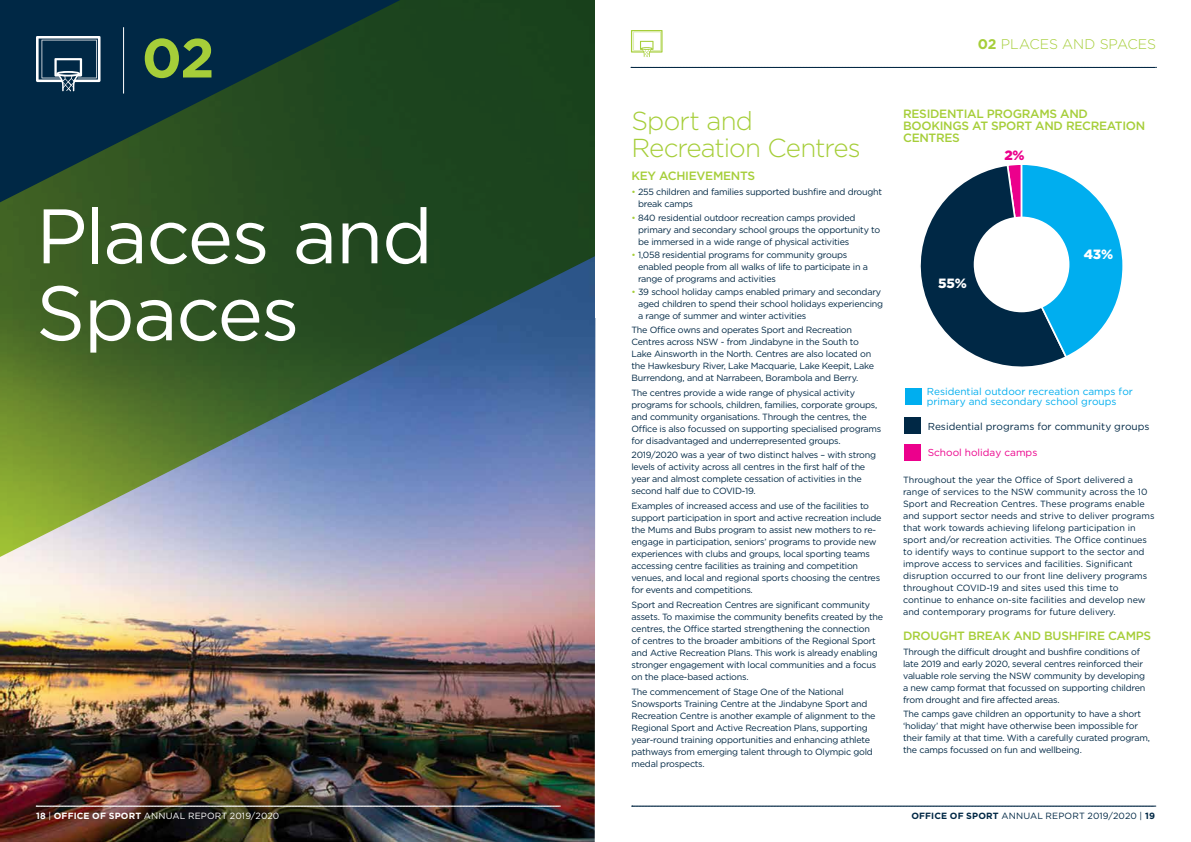
<style>
.page{position:relative;width:1191px;height:842px;background:#fff}
.page>*{position:absolute;margin:0;border:0;box-sizing:border-box;transform-origin:0 0}
.t1{font:77px/77px "Gotham HTF";letter-spacing:-.025em;color:#fff}
.t2{font:700 55px "Gotham HTF";color:#a6ce39}
.t3{font:300 26px/27px "Gotham HTF";letter-spacing:-.03em;color:#a6ce39}
.t4{font:300 14px "Gotham HTF";letter-spacing:-.005em;color:#a6ce39}
.t5{font:900 13.4px "Gotham HTF";color:#fff}
.t6{font:900 13.4px "Gotham HTF";color:#ec008c}
.t7{font:500 12px/12px "Gotham HTF";letter-spacing:-.025em;color:#a6ce39}
.t8{font:10.1px/10.2px "Gotham HTF";color:#00aeef}
.t9{font:10.1px "Gotham HTF";color:#002845}
.t10{font:10.1px "Gotham HTF";color:#ec008c}
.t11{font:9px/12px "Gotham HTF";letter-spacing:-.025em;color:#002845}
.t12{font:9px/12px "Gotham HTF";color:#002845}
.t13{font:9px "Gotham HTF";letter-spacing:.01em;color:#fff}
.t14{font:9px "Gotham HTF";letter-spacing:.01em;color:#002845}
.s1{font-weight:700}
.s2{color:#a6ce39}
</style>
<div class="page">
<svg style="left:631px;top:806px;width:524px;height:1px"></svg>
<img style="left:0;top:669px;width:595px;height:173px">
<img style="left:0;top:0;width:596px;height:669px">
<div style="left:595px;top:0;width:291px;height:317px;background:#fff"></div>
<svg style="left:0;top:0;width:400px;height:202px;background:#153c30"></svg>
<svg style="left:35px;top:36px;width:526px;height:55px;background:#183f36"></svg>
<hr style="left:123px;top:27px;width:1px;height:67px;background:#fff">
<svg style="left:631px;top:30px;width:31px;height:27px"></svg>
<svg style="left:631px;top:67px;width:525px;height:1px"></svg>
<div style="left:905px;top:388px;width:16px;height:17px;background:#00aeef"></div>
<div style="left:904px;top:417px;width:17px;height:17px;background:#002845"></div>
<div style="left:904px;top:444px;width:17px;height:17px;background:#ec008c"></div>
<svg style="left:920px;top:165px;width:203px;height:202px"></svg>
<div style="left:973px;top:217px;width:96px;height:95px;background:#fff;border-radius:50%"></div>
<svg style="left:36px;top:806px;width:524px;height:1px"></svg>
<h2 class="t2" style="left:142px;top:26px;width:74px">02</h2>
<h1 class="t1" style="left:36px;top:196px;width:398px">Places and<br>Spaces</h1>
<h3 class="t4" style="left:977px;top:36px;width:180px"><span class="s1">02</span> PLACES AND SPACES</h3>
<h3 class="t3" style="left:631px;top:107px;width:231px">Sport and<br>Recreation Centres</h3>
<h3 class="t7" style="left:631px;top:170px;width:125px">KEY ACHIEVEMENTS</h3>
<p class="t11" style="left:638px;top:186px;width:246px;text-indent:-7px"><span class="s2">•</span> 255 children and families supported bushfire and drought break camps</p>
<p class="t11" style="left:638px;top:211px;width:244px;text-indent:-7px"><span class="s2">•</span> 840 residential outdoor recreation camps provided primary and secondary school groups the opportunity to be immersed in a wide range of physical activities</p>
<p class="t11" style="left:638px;top:249px;width:231px;text-indent:-7px"><span class="s2">•</span> 1,058 residential programs for community groups enabled people from all walks of life to participate in a range of programs and activities</p>
<p class="t11" style="left:638px;top:286px;width:246px;text-indent:-7px"><span class="s2">•</span> 39 school holiday camps enabled primary and secondary aged children to spend their school holidays experiencing a range of summer and winter activities</p>
<p class="t11" style="left:631px;top:323px;width:244px">The Office owns and operates Sport and Recreation Centres across NSW - from Jindabyne in the South to Lake Ainsworth in the North. Centres are also located on the Hawkesbury River, Lake Macquarie, Lake Keepit, Lake Burrendong, and at Narrabeen, Borambola and Berry.</p>
<p class="t11" style="left:631px;top:386px;width:251px">The centres provide a wide range of physical activity programs for schools, children, families, corporate groups, and community organisations. Through the centres, the Office is also focussed on supporting specialised programs for disadvantaged and underrepresented groups.</p>
<p class="t11" style="left:631px;top:449px;width:246px">2019/2020 was a year of two distinct halves – with strong levels of activity across all centres in the first half of the year and almost complete cessation of activities in the second half due to COVID-19.</p>
<p class="t11" style="left:631px;top:500px;width:251px">Examples of increased access and use of the facilities to support participation in sport and active recreation include the Mums and Bubs program to assist new mothers to re&shy;engage in participation, seniors’ programs to provide new experiences with clubs and groups, local sporting teams accessing centre facilities as training and competition venues, and local and regional sports choosing the centres for events and competitions.</p>
<p class="t11" style="left:631px;top:599px;width:253px">Sport and Recreation Centres are significant community assets. To maximise the community benefits created by the centres, the Office started strengthening the connection<br>of centres to the broader ambitions of the Regional Sport and Active Recreation Plans. This work is already enabling stronger engagement with local communities and a focus on the place-based actions.</p>
<p class="t11" style="left:631px;top:685px;width:245px">The commencement of Stage One of the National Snowsports Training Centre at the Jindabyne Sport and Recreation Centre is another example of alignment to the Regional Sport and Active Recreation Plans, supporting year-round training opportunities and enhancing athlete pathways from emerging talent through to Olympic gold medal prospects.</p>
<h3 class="t7" style="left:903px;top:108px;width:244px">RESIDENTIAL PROGRAMS AND<br>BOOKINGS AT SPORT AND RECREATION<br>CENTRES</h3>
<h3 class="t6" style="left:1004px;top:147px;width:22px">2%</h3>
<h3 class="t5" style="left:938px;top:276px;width:30px">55%</h3>
<h3 class="t5" style="left:1083px;top:246px;width:31px">43%</h3>
<p class="t8" style="left:926px;top:386px;width:208px">Residential outdoor recreation camps for primary and secondary school groups</p>
<p class="t9" style="left:927px;top:421px;width:223px">Residential programs for community groups</p>
<p class="t10" style="left:927px;top:447px;width:111px">School holiday camps</p>
<p class="t12" style="left:903px;top:474px;width:253px">Throughout the year the Office of Sport delivered a range of services to the NSW community across the 10<br>Sport and Recreation Centres. These programs enable and support sector needs and strive to deliver programs that work towards achieving lifelong participation in sport and/or recreation activities. The Office continues to identify ways to continue support to the sector and improve access to services and facilities. Significant disruption occurred to our front line delivery programs throughout COVID-19 and sites used this time to continue to enhance on-site facilities and develop new and contemporary programs for future delivery.</p>
<h3 class="t7" style="left:903px;top:629px;width:250px">DROUGHT BREAK AND BUSHFIRE CAMPS</h3>
<p class="t11" style="left:903px;top:645px;width:244px">Through the difficult drought and bushfire conditions of late 2019 and early 2020, several centres reinforced their valuable role serving the NSW community by developing a new camp format that focussed on supporting children from drought and fire affected areas.</p>
<p class="t11" style="left:903px;top:708px;width:248px">The camps gave children an opportunity to have a short ‘holiday’ that might have otherwise been impossible for their family at that time. With a carefully curated program, the camps focussed on fun and wellbeing.</p>
<p class="t13" style="left:36px;top:811px;width:245px"><span class="s1">18</span> | <span class="s1">OFFICE OF SPORT</span> ANNUAL REPORT 2019/2020</p>
<p class="t14" style="left:911px;top:811px;width:245px"><span class="s1">OFFICE OF SPORT</span> ANNUAL REPORT 2019/2020 | <span class="s1">19</span></p>
</div>
